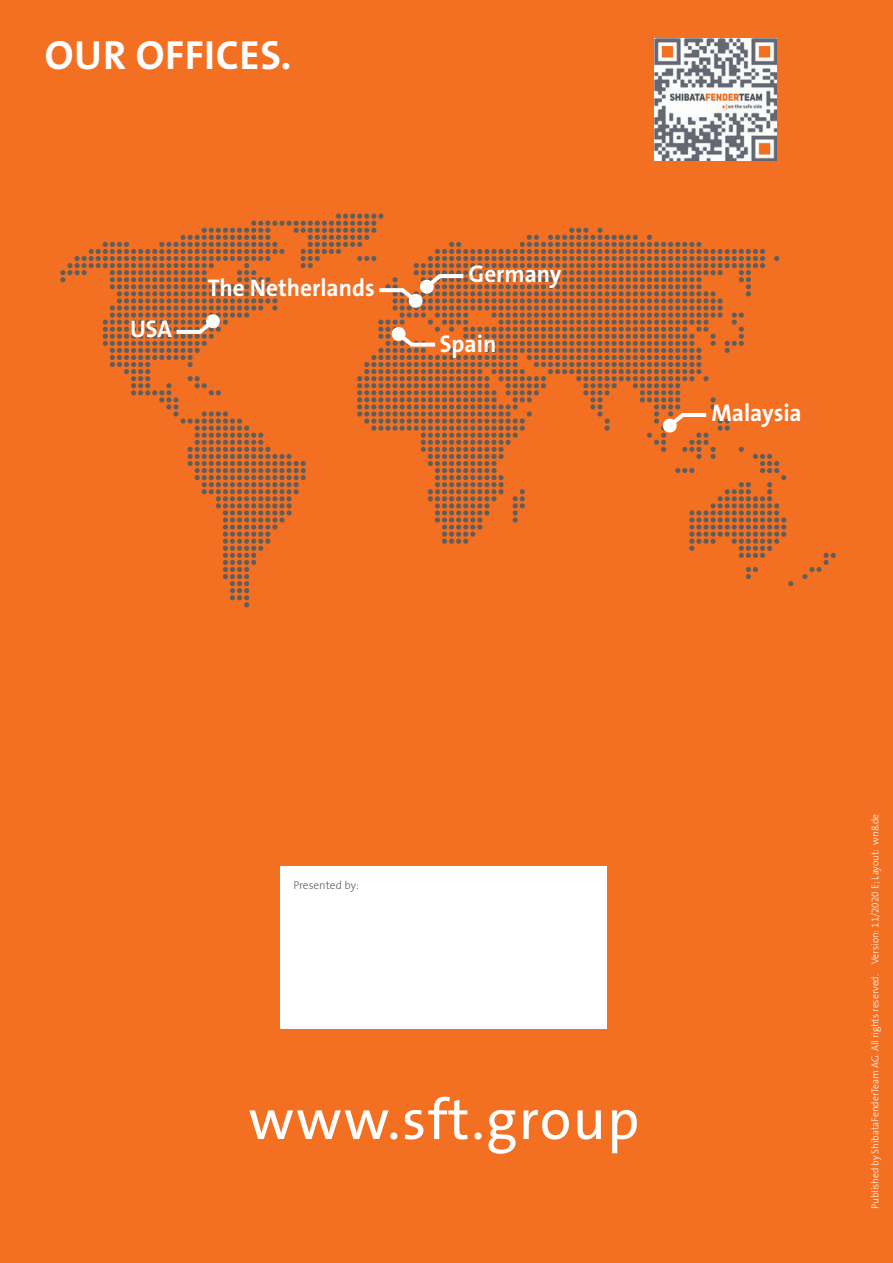
<style>
.page{position:relative;width:893px;height:1263px;background:#f36f21}
.page>*{position:absolute;margin:0;border:0;box-sizing:border-box;transform-origin:0 0}
.t1{font:57.6px "The Sans B Plus W5 Plain";letter-spacing:.025em;color:#fff}
.t2{font:700 40.95px "The Sans B Plus W7";letter-spacing:.015em;color:#fff}
.t3{font:700 24.3px "The Sans B Plus W7";color:#fff;scale:.96 1}
.t4{font:300 11.4px "The Sans B Plus W3";color:#5f5e5e}
.t5{font:300 10.2px "The Sans B Plus W3";color:#fff;scale:.96 1}
</style>
<div class="page">
<div style="left:281px;top:866px;width:326px;height:163px;background:#fff"></div>
<svg style="left:802px;top:553px;width:34px;height:26px"></svg>
<svg style="left:60px;top:214px;width:733px;height:393px"></svg>
<img style="left:655px;top:39px;width:122px;height:122px">
<h2 class="t2" style="left:45px;top:29px;width:248px">OUR OFFICES.</h2>
<h3 class="t3" style="left:130px;top:314px;width:45px">USA</h3>
<h3 class="t3" style="left:208px;top:272px;width:175px">The Netherlands</h3>
<h3 class="t3" style="left:469px;top:259px;width:98px">Germany</h3>
<h3 class="t3" style="left:440px;top:329px;width:60px">Spain</h3>
<h3 class="t3" style="left:711px;top:397px;width:96px">Malaysia</h3>
<p class="t4" style="left:293px;top:878px;width:67px">Presented by:</p>
<h1 class="t1" style="left:248px;top:1082px;width:392px">www.sft.group</h1>
<p class="t5" style="left:868px;top:1209px;width:413px;rotate:-90deg">Published by ShibataFenderTeam AG. All rights reserved. Version: 11/2020 E; Layout: wn8.de</p>
</div>
